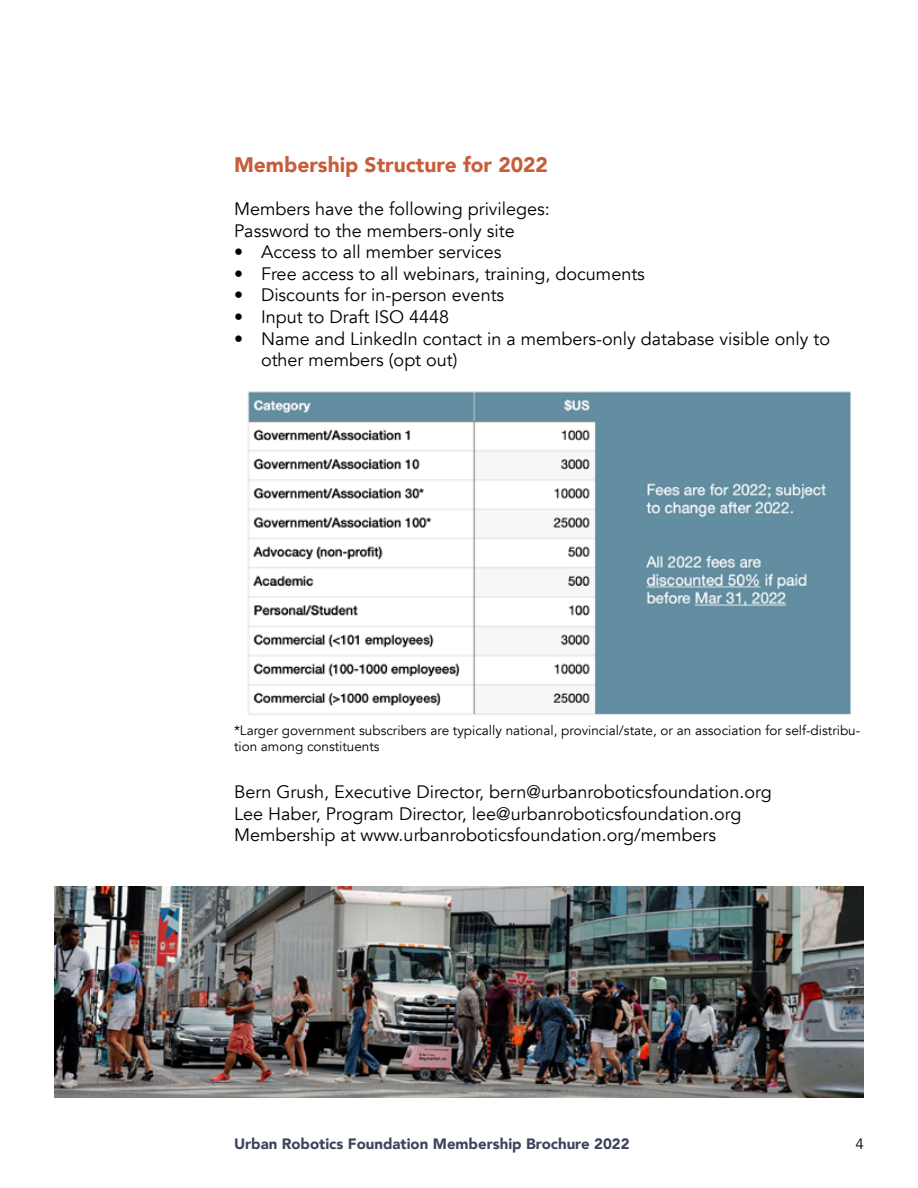
<style>
.page{position:relative;width:918px;height:1188px;background:#fff}
.page>*{position:absolute;margin:0;border:0;box-sizing:border-box;transform-origin:0 0}
.t1{font:900 21px "Avenir";color:#c85d3a}
.t2{font:18px/21.6px "Avenir";color:#000}
.t3{font:900 15px "Avenir";color:#3d455b}
.t4{font:15px "Avenir";color:#000}
.t5{font:13.5px/16.2px "Avenir";color:#000}
</style>
<div class="page">
<img style="left:54px;top:887px;width:810px;height:211px">
<img style="left:248px;top:391px;width:603px;height:324px">
<p class="t1" style="left:234px;top:146px;width:316px">Membership Structure for 2022</p>
<p class="t2" style="left:234px;top:198px;width:317px">Members have the following privileges:<br>Password to the members-only site</p>
<p class="t2" style="left:234px;top:241px;width:269px">• Access to all member services</p>
<p class="t2" style="left:234px;top:263px;width:412px">• Free access to all webinars, training, documents</p>
<p class="t2" style="left:234px;top:285px;width:272px">• Discounts for in-person events</p>
<p class="t2" style="left:234px;top:306px;width:217px">• Input to Draft ISO 4448</p>
<p class="t2" style="left:261px;top:328px;width:571px;text-indent:-27px">• Name and LinkedIn contact in a members-only database visible only to other members (opt out)</p>
<p class="t5" style="left:234px;top:722px;width:628px">*Larger government subscribers are typically national, provincial/state, or an association for self-distribu&shy;tion among constituents</p>
<p class="t2" style="left:234px;top:781px;width:539px">Bern Grush, Executive Director, bern@urbanroboticsfoundation.org<br>Lee Haber, Program Director, lee@urbanroboticsfoundation.org<br>Membership at www.urbanroboticsfoundation.org/members</p>
<p class="t3" style="left:234px;top:1131px;width:397px">Urban Robotics Foundation Membership Brochure 2022</p>
<p class="t4" style="left:856px;top:1135px;width:10px">4</p>
</div>
